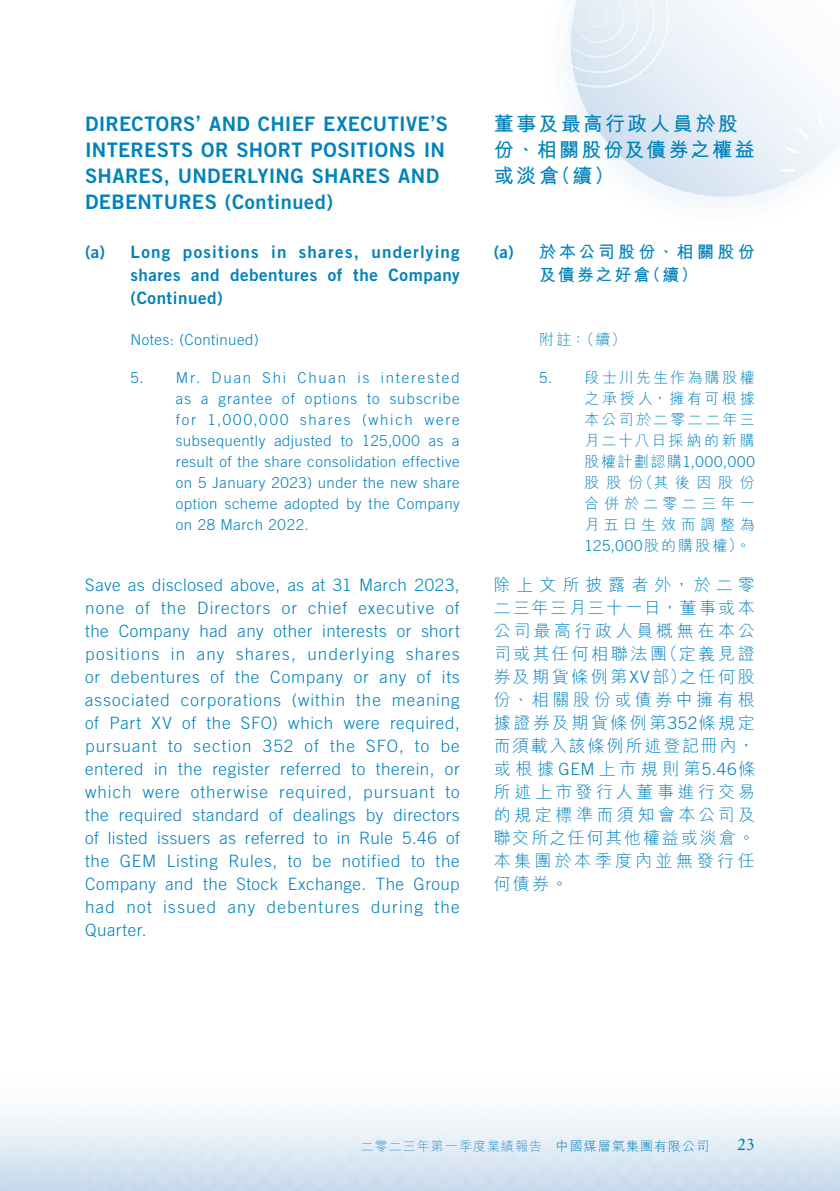
<style>
.page{position:relative;width:840px;height:1191px;background:#fff}
.page>*{position:absolute;margin:0;border:0;box-sizing:border-box;transform-origin:0 0}
.t1{font:20px/26px "Trade Gothic LT Std Bd 2";letter-spacing:.015em;color:#0082ba}
.t2{font:700 20px/26px "M Hei HK";letter-spacing:.115em;color:#0082ba}
.t3{font:300 17px/23px "Trade Gothic LT Std";letter-spacing:.065em;color:#0082ba;text-align:justify}
.t4{font:300 17px/23px "M Hei HK";letter-spacing:.18em;color:#0082ba;text-align:justify}
.t5{font:17px/23px "Trade Gothic LT Std Bd 2";letter-spacing:.03em;color:#0082ba;text-align:justify}
.t6{font:700 17px/23px "M Hei HK";letter-spacing:.14em;color:#0082ba}
.t7{font:17px "Stempel Garamond LT Std";color:#0082ba}
.t8{font:300 15px/21px "Trade Gothic LT Std";letter-spacing:.035em;color:#0082ba;text-align:justify}
.t9{font:300 15px/21px "M Hei HK";letter-spacing:.185em;color:#0082ba;text-align:justify}
.t10{font:300 13px "M Hei HK";letter-spacing:.08em;color:#3993c5}
.s1{font-family:"Trade Gothic LT Std Bd 2";font-weight:400}
.s2{font-family:"Trade Gothic LT Std"}
.s3{font-family:"M Hei HK"}
.s4{color:#0082ba}
</style>
<div class="page">
<p class="t1" style="left:85px;top:111px;width:364px">DIRECTORS’ AND CHIEF EXECUTIVE’S<br>INTERESTS OR SHORT POSITIONS IN<br>SHARES, UNDERLYING SHARES AND<br>DEBENTURES (Continued)</p>
<p class="t5" style="left:130px;top:240px;width:330px;text-indent:-45px">(a) Long positions in shares, underlying shares and debentures of the Company (Continued)</p>
<p class="t8" style="left:130px;top:329px;width:130px">Notes: (Continued)</p>
<p class="t8" style="left:176px;top:367px;width:285px;text-indent:-45px">5. Mr. Duan Shi Chuan is interested as a grantee of options to subscribe for 1,000,000 shares (which were subsequently adjusted to 125,000 as a result of the share consolidation effective on 5 January 2023) under the new share option scheme adopted by the Company on 28 March 2022.</p>
<p class="t3" style="left:85px;top:573px;width:376px">Save as disclosed above, as at 31 March 2023, none of the Directors or chief executive of the Company had any other interests or short positions in any shares, underlying shares or debentures of the Company or any of its associated corporations (within the meaning of Part XV of the SFO) which were required, pursuant to section 352 of the SFO, to be entered in the register referred to therein, or which were otherwise required, pursuant to the required standard of dealings by directors of listed issuers as referred to in Rule 5.46 of the GEM Listing Rules, to be notified to the Company and the Stock Exchange. The Group had not issued any debentures during the Quarter.</p>
<p class="t2" style="left:493px;top:109px;width:262px">董事及最高行政人員於股份、相關股份及債券之權益或淡倉（續）</p>
<p class="t6" style="left:539px;top:239px;width:217px;text-indent:-45px"><span class="s1">(a)</span> 於本公司股份、相關股份及債券之好倉（續）</p>
<p class="t9" style="left:539px;top:328px;width:88px">附註：（續）</p>
<p class="t9" style="left:584px;top:366px;width:172px;text-indent:-45px"><span class="s2">5.</span> 段士川先生作為購股權之承授人，擁有可根據本公司於二零二二年三月二十八日採納的新購</p>
<p class="t8" style="left:584px;top:451px;width:172px"><span class="s3">股權計劃認購</span>1,000,000</p>
<p class="t9" style="left:584px;top:471px;width:172px">股股份（其後因股份合併於二零二三年一月五日生效而調整為</p>
<p class="t8" style="left:584px;top:535px;width:168px">125,000<span class="s3">股的購股權）。</span></p>
<p class="t4" style="left:493px;top:573px;width:262px">除上文所披露者外，於二零二三年三月三十一日，董事或本公司最高行政人員概無在本公司或其任何相聯法團（定義見證券及期貨條例第<span class="s2">XV</span>部）之任何股份、相關股份或債券中擁有根據證券及期貨條例第<span class="s2">352</span>條規定而須載入該條例所述登記冊內，或根據<span class="s2">GEM</span>上市規則第<span class="s2">5.46</span>條所述上市發行人董事進行交易的規定標準而須知會本公司及聯交所之任何其他權益或淡倉。本集團於本季度內並無發行任何債券。</p>
<p class="t10" style="left:360px;top:1139px;width:349px">二零二三年第一季度業績報告 <span class="s4">中國煤層氣集團有限公司</span></p>
<p class="t7" style="left:737px;top:1134px;width:19px">23</p>
</div>
